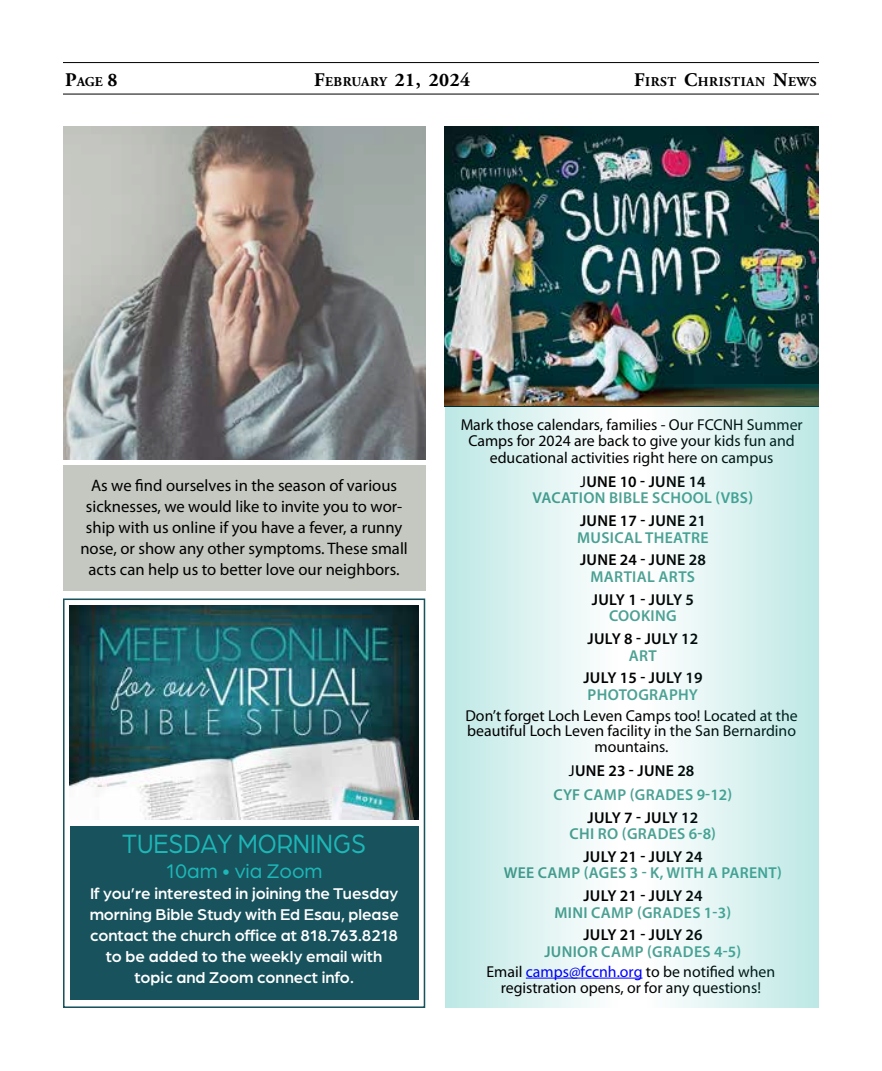
<style>
.page{position:relative;width:882px;height:1071px;background:#fff}
.page>*{position:absolute;margin:0;border:0;box-sizing:border-box;transform-origin:0 0}
.t1{font:28.18px "Arboria";color:#1db7b7;scale:.87 1}
.t2{font:21px "Arboria";color:#1db7b7}
.t3{font:700 19.25px "Adobe Garamond Pro";letter-spacing:.025em;color:#000}
.t4{font:16.62px/21px "Myriad Pro";color:#000;text-align:center}
.t5{font:500 16.62px/21px "Arboria";color:#fff;text-align:center}
.t6{font:15.75px/16.6px "Myriad Pro";color:#000;text-align:center}
.t7{font:600 15.75px/16.6px "Myriad Pro";letter-spacing:.02em;color:#4da294;text-align:center}
.t8{font:600 15.75px "Myriad Pro";letter-spacing:.02em;color:#000}
.t9{font:700 13.47px "Adobe Garamond Pro";letter-spacing:.035em;color:#000}
.s1{font-size:19.25px}
.s2{font-size:13.47px}
.s3{font-weight:400;color:#000}
.s4{color:#000}
.s5{font-weight:400}
.s6{font-weight:400;color:#00f}
</style>
<div class="page">
<hr style="left:63px;top:94px;width:756px;height:1px;background:#000">
<hr style="left:63px;top:62px;width:756px;height:1px;background:#000">
<div style="left:63px;top:599px;width:362px;height:409px;border:2px solid #18525d"></div>
<img style="left:70px;top:606px;width:348px;height:213px">
<div style="left:70px;top:826px;width:348px;height:174px;background:#18525d"></div>
<div style="left:445px;top:384px;width:175px;height:624px;background:linear-gradient(to right,#bce7e4,#fefefe)"></div>
<hr style="left:526px;top:978px;width:117px;height:1px;background:#00f">
<img style="left:445px;top:126px;width:374px;height:280px">
<svg style="left:643px;top:384px;width:176px;height:624px"></svg>
<div style="left:63px;top:465px;width:362px;height:126px;background:#c5c8c1"></div>
<img style="left:63px;top:126px;width:362px;height:333px">
<p class="t9" style="left:65px;top:73px;width:54px"><span class="s1">P</span>AGE <span class="s1">8</span></p>
<p class="t3" style="left:314px;top:68px;width:158px">F<span class="s2">EBRUARY</span> 21, 2024</p>
<p class="t9" style="left:634px;top:73px;width:184px"><span class="s1">F</span>IRST <span class="s1">C</span>HRISTIAN <span class="s1">N</span>EWS</p>
<p class="t4" style="left:80px;top:475px;width:329px">As we find ourselves in the season of various sicknesses, we would like to invite you to wor&shy;ship with us online if you have a fever, a runny nose, or show any other symptoms. These small acts can help us to better love our neighbors.</p>
<h1 class="t1" style="left:122px;top:826px;width:282px">TUESDAY MORNINGS</h1>
<h2 class="t2" style="left:166px;top:857px;width:158px">10am • via Zoom</h2>
<p class="t5" style="left:89px;top:882px;width:311px">If you’re interested in joining the Tuesday morning Bible Study with Ed Esau, please contact the church office at 818.763.8218 to be added to the weekly email with topic and Zoom connect info.</p>
<p class="t6" style="left:460px;top:416px;width:344px">Mark those calendars, families - Our FCCNH Summer<br>Camps for 2024 are back to give your kids fun and educational activities right here on campus</p>
<p class="t7" style="left:532px;top:473px;width:222px"><span class="s3">J</span><span class="s4">UNE 10 - JUNE 14<br></span>VACATION BIBLE SCHOOL (VBS)</p>
<p class="t8" style="left:580px;top:511px;width:127px">JUNE 17 - JUNE 21</p>
<p class="t7" style="left:577px;top:529px;width:133px">MUSICAL THEATRE</p>
<p class="t8" style="left:580px;top:550px;width:127px">JUNE 24 - JUNE 28</p>
<p class="t7" style="left:591px;top:568px;width:106px">MARTIAL ARTS</p>
<p class="t8" style="left:592px;top:589px;width:104px">JULY 1 - JULY 5</p>
<p class="t7" style="left:609px;top:607px;width:69px">COOKING</p>
<p class="t8" style="left:588px;top:629px;width:112px">JULY 8 - JULY 12</p>
<p class="t7" style="left:629px;top:647px;width:30px">ART</p>
<p class="t8" style="left:583px;top:668px;width:121px">JULY 15 - JULY 19</p>
<p class="t7" style="left:588px;top:686px;width:112px">PHOTOGRAPHY</p>
<p class="t6" style="left:465px;top:708px;width:334px;line-height:15px;text-align:left">Don’t forget Loch Leven Camps too! Located at the beautiful Loch Leven facility in the San Bernardino</p>
<p class="t6" style="left:595px;top:739px;width:75px">mountains.</p>
<p class="t8" style="left:569px;top:761px;width:127px"><span class="s5">J</span>UNE 23 - JUNE 28</p>
<p class="t7" style="left:553px;top:786px;width:180px">CYF CAMP (GRADES 9-12)</p>
<p class="t8" style="left:588px;top:807px;width:112px">JULY 7 - JULY 12</p>
<p class="t7" style="left:570px;top:825px;width:148px">CHI RO (GRADES 6-8)</p>
<p class="t8" style="left:583px;top:846px;width:121px">JULY 21 - JULY 24</p>
<p class="t7" style="left:504px;top:864px;width:280px">WEE CAMP (AGES 3 - K, WITH A PARENT)</p>
<p class="t8" style="left:583px;top:886px;width:121px">JULY 21 - JULY 24</p>
<p class="t7" style="left:555px;top:904px;width:178px">MINI CAMP (GRADES 1-3)</p>
<p class="t8" style="left:583px;top:925px;width:121px">JULY 21 - JULY 26</p>
<p class="t7" style="left:486px;top:942px;width:290px;line-height:19.6px;text-align:left;text-indent:58px">JUNIOR CAMP (GRADES 4-5)<br><span class="s3">Email</span> <span class="s6">camps@fccnh.org</span> <span class="s3">to be notified when</span></p>
<p class="t6" style="left:501px;top:979px;width:262px">registration opens, or for any questions!</p>
</div>
